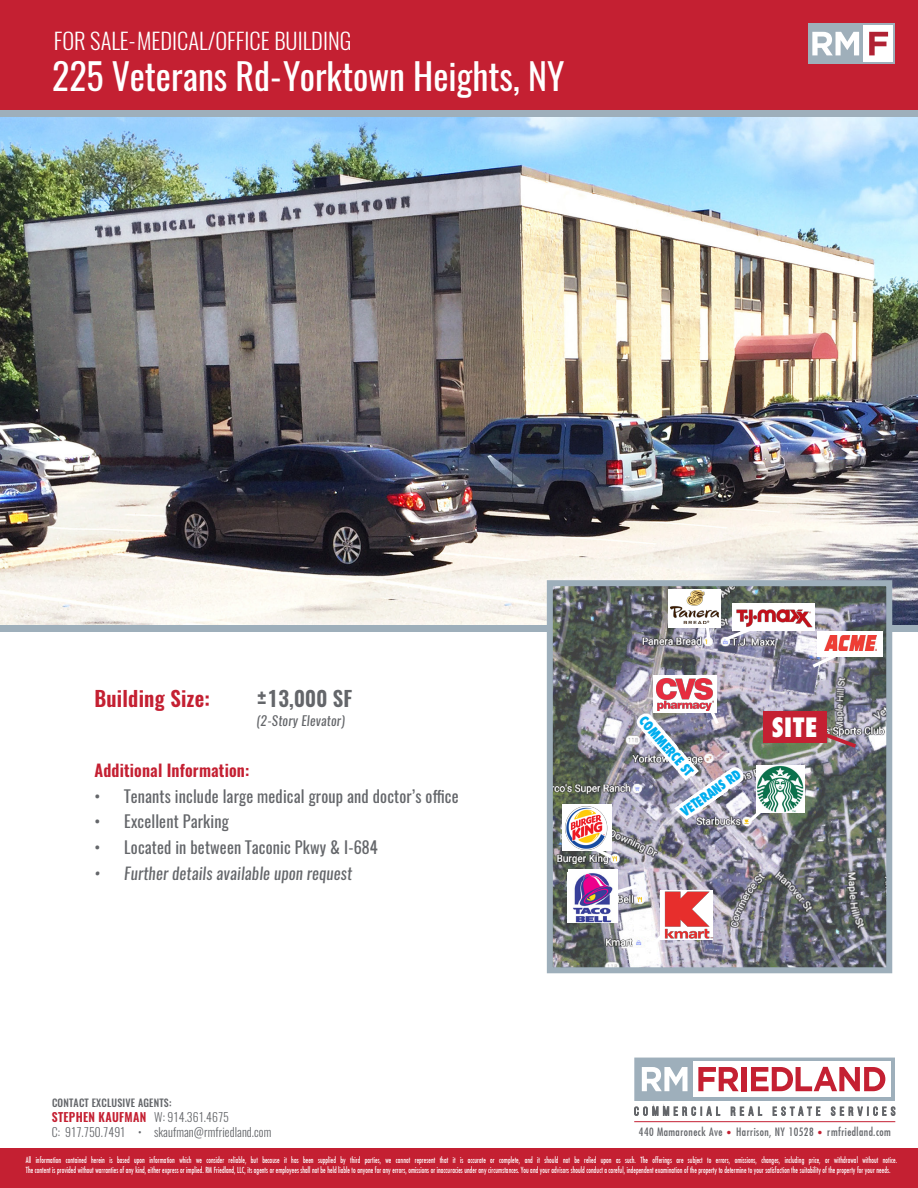
<style>
.page{position:relative;width:918px;height:1188px;background:#fff}
.page>*{position:absolute;margin:0;border:0;box-sizing:border-box;transform-origin:0 0}
.t1{font:36px "Oswald";color:#fff}
.t2{font:800 condensed 25.95px "Futura";color:#fff}
.t3{font:300 22.5px "Oswald";color:#fff}
.t4{font:600 21px "Oswald";letter-spacing:.01em;color:#c42032}
.t5{font:600 21px "Oswald";letter-spacing:.01em;color:#64666a}
.t6{font:16.5px "Oswald";letter-spacing:.01em;color:#64666a}
.t7{font:italic 16.5px "Oswald";letter-spacing:.01em;color:#64666a}
.t8{font:600 16.5px "Oswald";letter-spacing:.01em;color:#c42032}
.t9{font:italic 13.2px "Oswald";letter-spacing:.02em;color:#64666a}
.t10{font:800 condensed 13.05px "Futura";color:#00aeef;scale:.95 1}
.t11{font:300 12.15px/14.9px "Oswald";letter-spacing:.01em;color:#64666a}
.t12{font:500 condensed 11.25px "Futura";letter-spacing:.04em;color:#64666a}
.t13{font:500 10.35px "Oswald";letter-spacing:.02em;color:#64666a}
.t14{font:500 condensed 8.25px/9.9px "Futura";letter-spacing:.01em;color:#fff;scale:.84 1}
.s1{font-size:24px}
.s2{font-weight:600;color:#c42032}
.s3{font-size:9.3px;color:#c42032}
</style>
<div class="page">
<img style="left:0;top:117px;width:918px;height:508px">
<div style="left:0;top:0;width:918px;height:114px;background:#c42032"></div>
<div style="left:808px;top:23px;width:87px;height:41px;background:#9fafba"></div>
<svg style="left:812px;top:32px;width:47px;height:23px"></svg>
<div style="left:864px;top:25px;width:29px;height:37px;background:#fff"></div>
<svg style="left:869px;top:32px;width:19px;height:23px"></svg>
<div style="left:0;top:110px;width:918px;height:7px;background:#9eafbb"></div>
<div style="left:0;top:625px;width:918px;height:7px;background:#9eafbb"></div>
<img style="left:554px;top:587px;width:331px;height:379px">
<div style="left:547px;top:580px;width:345px;height:393px;border:6px solid #9eafbb"></div>
<div style="left:763px;top:711px;width:64px;height:32px;background:#c42032"></div>
<svg style="left:819px;top:729px;width:41px;height:22px"></svg>
<div style="left:818px;top:631px;width:65px;height:26px;background:#fff"></div>
<img style="left:824px;top:635px;width:52px;height:16px">
<div style="left:661px;top:890px;width:52px;height:50px;background:#fff"></div>
<img style="left:664px;top:896px;width:49px;height:43px">
<img style="left:568px;top:872px;width:50px;height:50px">
<svg style="left:809px;top:649px;width:35px;height:22px"></svg>
<img style="left:562px;top:804px;width:21px;height:47px">
<img style="left:770px;top:765px;width:35px;height:47px">
<svg style="left:704px;top:628px;width:9px;height:20px"></svg>
<div style="left:668px;top:589px;width:53px;height:39px;background:#fff"></div>
<img style="left:671px;top:591px;width:48px;height:33px">
<svg style="left:721px;top:625px;width:35px;height:19px"></svg>
<div style="left:732px;top:604px;width:83px;height:27px;background:#fff"></div>
<img style="left:736px;top:609px;width:77px;height:19px">
<svg style="left:648px;top:929px;width:20px;height:20px"></svg>
<img style="left:583px;top:663px;width:187px;height:233px">
<div style="left:0;top:1148px;width:918px;height:40px;background:#c42032"></div>
<hr style="left:634px;top:1121px;width:261px;height:1px;background:#c42032">
<svg style="left:634px;top:1105px;width:86px;height:11px"></svg>
<svg style="left:731px;top:1106px;width:31px;height:10px"></svg>
<svg style="left:772px;top:1106px;width:49px;height:10px"></svg>
<svg style="left:831px;top:1106px;width:65px;height:11px"></svg>
<div style="left:634px;top:1058px;width:261px;height:43px;background:#9eafbb"></div>
<svg style="left:642px;top:1067px;width:46px;height:24px"></svg>
<div style="left:693px;top:1061px;width:198px;height:36px;background:#fff"></div>
<svg style="left:698px;top:1067px;width:41px;height:24px"></svg>
<div style="left:741px;top:1067px;width:6px;height:24px;background:#c42032"></div>
<svg style="left:751px;top:1067px;width:134px;height:24px"></svg>
<p class="t3" style="left:54px;top:26px;width:299px">FOR SALE-MEDICAL/OFFICE BUILDING</p>
<p class="t1" style="left:52px;top:52px;width:514px">225 Veterans Rd-Yorktown Heights, NY</p>
<p class="t4" style="left:94px;top:683px;width:117px">Building Size:</p>
<p class="t5" style="left:256px;top:683px;width:97px"><span class="s1">±</span>13,000 SF</p>
<p class="t9" style="left:256px;top:712px;width:90px">(2-Story Elevator)</p>
<p class="t8" style="left:94px;top:759px;width:156px">Additional Information:</p>
<p class="t6" style="left:94px;top:785px;width:366px">• Tenants include large medical group and doctor’s office</p>
<p class="t6" style="left:94px;top:810px;width:136px">• Excellent Parking</p>
<p class="t6" style="left:94px;top:836px;width:285px">• Located in between Taconic Pkwy &amp; I-684</p>
<p class="t7" style="left:94px;top:861px;width:259px">• Further details available upon request</p>
<p class="t13" style="left:52px;top:1096px;width:121px">CONTACT EXCLUSIVE AGENTS:</p>
<p class="t10" style="left:649px;top:712px;width:80px;rotate:49deg">COMMERCE ST</p>
<p class="t10" style="left:677px;top:806px;width:75px;rotate:-35deg">VETERANS RD</p>
<p class="t2" style="left:772px;top:710px;width:47px">SITE</p>
<p class="t11" style="left:52px;top:1110px;width:221px"><span class="s2">STEPHEN KAUFMAN</span> W: 914.361.4675<br>C: 917.750.7491 • skaufman@rmfriedland.com</p>
<p class="t12" style="left:639px;top:1125px;width:254px">440 Mamaroneck Ave <span class="s3">•</span> Harrison, NY 10528 <span class="s3">•</span> rmfriedland.com</p>
<p class="t14" style="left:26px;top:1155px;width:1039px">All information contained herein is based upon information which we consider reliable, but because it has been supplied by third parties, we cannot represent that it is accurate or complete, and it should not be relied upon as such. The offerings are subject to errors, omissions, changes, including price, or withdrawal without notice.<br>The content is provided without warranties of any kind, either express or implied. RM Friedland, LLC, its agents or employees shall not be held liable to anyone for any errors, omissions or inaccuracies under any circumstances. You and your advisors should conduct a careful, independent examination of the property to determine to your satisfaction the suitability of the property for your needs.</p>
</div>
